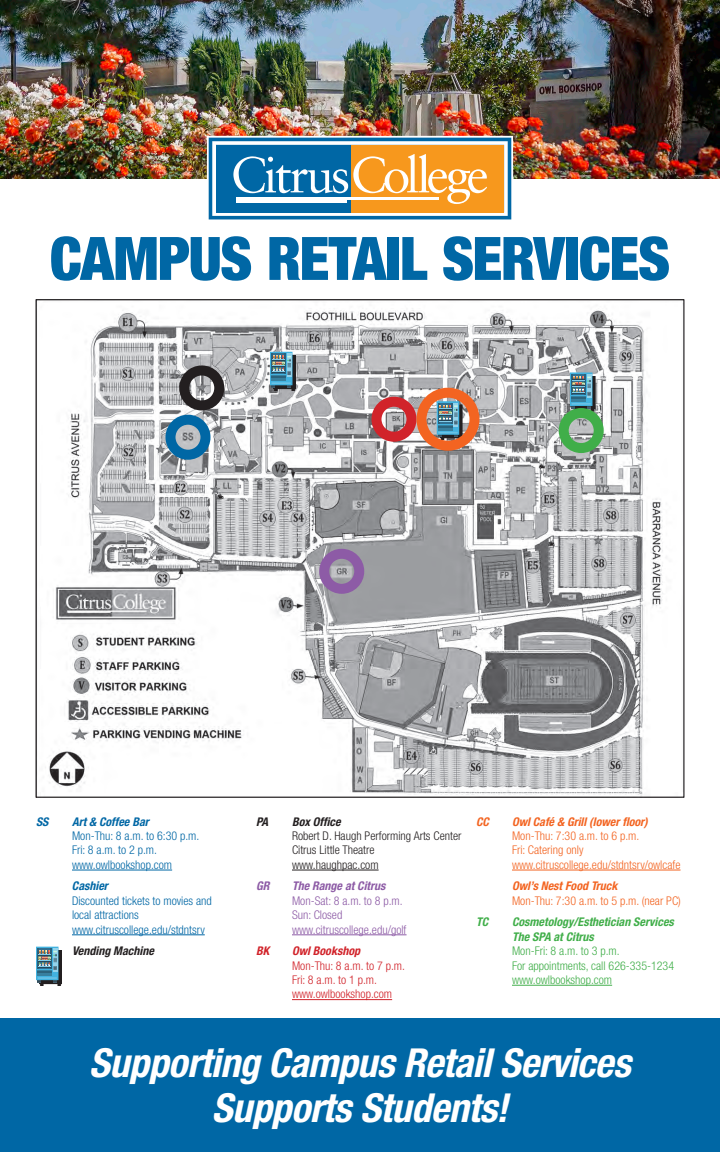
<style>
.page{position:relative;width:720px;height:1152px;background:#fff}
.page>*{position:absolute;margin:0;border:0;box-sizing:border-box;transform-origin:0 0}
.t1{font:900 condensed 60px "Helvetica Neue LT Std";letter-spacing:-.025em;color:#0067a5}
.t2{font:italic 700 condensed 40px/45px "Helvetica Neue LT Std";letter-spacing:-.01em;color:#fff;text-align:center}
.t3{font:300 condensed 12px/14.4px "Helvetica Neue LT Std";color:#0067a5}
.t4{font:300 condensed 12px "Helvetica Neue LT Std";color:#f36421}
.t5{font:300 condensed 12px "Helvetica Neue LT Std";color:#40ae49}
.t6{font:300 condensed 12px "Helvetica Neue LT Std";color:#231f20}
.t7{font:300 condensed 12px "Helvetica Neue LT Std";color:#8d5ba6}
.t8{font:300 condensed 12px "Helvetica Neue LT Std";color:#d1232a}
.t9{font:italic 700 condensed 12px "Helvetica Neue LT Std";color:#40ae49}
.t10{font:italic 700 condensed 12px "Helvetica Neue LT Std";color:#f36421}
.t11{font:italic 700 condensed 12px "Helvetica Neue LT Std";color:#231f20}
.t12{font:italic 700 condensed 12px "Helvetica Neue LT Std";color:#0067a5}
.t13{font:italic 700 condensed 12px "Helvetica Neue LT Std";color:#8d5ba6}
.t14{font:italic 700 condensed 12px "Helvetica Neue LT Std";color:#d1232a}
</style>
<div class="page">
<div style="left:0;top:1018px;width:720px;height:134px;background:#0067a5"></div>
<img style="left:0;top:0;width:720px;height:179px">
<img style="left:45px;top:308px;width:618px;height:488px">
<hr style="left:72px;top:870px;width:100px;height:1px;background:#0067a5">
<hr style="left:72px;top:935px;width:133px;height:1px;background:#0067a5">
<hr style="left:292px;top:870px;width:87px;height:1px;background:#231f20">
<hr style="left:292px;top:935px;width:115px;height:1px;background:#8d5ba6">
<hr style="left:292px;top:999px;width:100px;height:1px;background:#d1232a">
<hr style="left:512px;top:870px;width:169px;height:1px;background:#f36421">
<hr style="left:512px;top:985px;width:100px;height:1px;background:#40ae49">
<div style="left:179px;top:365px;width:45px;height:45px;border:10px solid #231f20;border-radius:50%"></div>
<div style="left:166px;top:415px;width:44px;height:45px;border:10px solid #0067a5;border-radius:50%"></div>
<div style="left:372px;top:397px;width:44px;height:45px;border:10px solid #d1232a;border-radius:50%"></div>
<div style="left:319px;top:549px;width:45px;height:45px;border:10px solid #8d5ba6;border-radius:50%"></div>
<svg style="left:440px;top:404px;width:22px;height:36px"></svg>
<svg style="left:437px;top:401px;width:22px;height:34px"></svg>
<div style="left:438px;top:403px;width:14px;height:20px;background:#2d6887"></div>
<div style="left:440px;top:403px;width:10px;height:20px;background:#317091"></div>
<hr style="left:454px;top:403px;width:4px;height:24px;background:#93d3ec">
<div style="left:438px;top:425px;width:14px;height:5px;background:#37809f"></div>
<hr style="left:438px;top:432px;width:20px;height:2px;background:#69c2e6">
<svg style="left:438px;top:405px;width:20px;height:23px"></svg>
<svg style="left:273px;top:355px;width:23px;height:36px"></svg>
<svg style="left:271px;top:385px;width:4px;height:3px"></svg>
<div style="left:270px;top:352px;width:22px;height:33px;background:#42b2df"></div>
<div style="left:271px;top:353px;width:15px;height:21px;background:#2a617d"></div>
<svg style="left:273px;top:353px;width:11px;height:3px"></svg>
<hr style="left:287px;top:353px;width:4px;height:24px;background:#93d3ec">
<div style="left:271px;top:375px;width:15px;height:6px;background:#37809f"></div>
<hr style="left:271px;top:382px;width:20px;height:2px;background:#69c2e6">
<svg style="left:271px;top:356px;width:20px;height:22px"></svg>
<svg style="left:573px;top:376px;width:23px;height:36px"></svg>
<div style="left:570px;top:372px;width:22px;height:34px;background:#42b2df"></div>
<div style="left:571px;top:374px;width:15px;height:21px;background:#2a617d"></div>
<div style="left:573px;top:374px;width:11px;height:21px;background:#317091"></div>
<hr style="left:587px;top:374px;width:4px;height:24px;background:#93d3ec">
<div style="left:571px;top:396px;width:15px;height:6px;background:#37809f"></div>
<hr style="left:571px;top:403px;width:20px;height:2px;background:#69c2e6">
<svg style="left:571px;top:376px;width:20px;height:23px"></svg>
<div style="left:559px;top:408px;width:45px;height:45px;border:10px solid #40ae49;border-radius:50%"></div>
<div style="left:416px;top:388px;width:64px;height:63px;border:10px solid #f36421;border-radius:50%"></div>
<svg style="left:39px;top:950px;width:23px;height:36px"></svg>
<svg style="left:37px;top:980px;width:4px;height:3px"></svg>
<div style="left:36px;top:947px;width:22px;height:33px;background:#42b2df"></div>
<div style="left:37px;top:948px;width:15px;height:21px;background:#2a617d"></div>
<div style="left:39px;top:948px;width:11px;height:21px;background:#317091"></div>
<hr style="left:53px;top:948px;width:4px;height:24px;background:#93d3ec">
<div style="left:37px;top:970px;width:15px;height:6px;background:#37809f"></div>
<hr style="left:37px;top:977px;width:20px;height:2px;background:#69c2e6">
<svg style="left:37px;top:950px;width:20px;height:23px"></svg>
<svg style="left:207px;top:136px;width:306px;height:84px"></svg>
<hr style="left:236px;top:197px;width:203px;height:3px;background:#fff">
<hr style="left:236px;top:199px;width:111px;height:4px;background:#fff">
<p class="t1" style="left:50px;top:222px;width:622px">CAMPUS RETAIL SERVICES</p>
<p class="t12" style="left:36px;top:814px;width:14px">SS</p>
<p class="t12" style="left:72px;top:814px;width:78px">Art &amp; Coffee Bar</p>
<p class="t3" style="left:72px;top:828px;width:129px">Mon-Thu: 8 a.m. to 6:30 p.m.</p>
<p class="t3" style="left:72px;top:843px;width:86px">Fri: 8 a.m. to 2 p.m.</p>
<p class="t3" style="left:72px;top:857px;width:102px">www.owlbookshop.com</p>
<p class="t12" style="left:72px;top:879px;width:37px">Cashier</p>
<p class="t3" style="left:72px;top:893px;width:141px">Discounted tickets to movies and local attractions</p>
<p class="t3" style="left:72px;top:922px;width:134px">www.citruscollege.edu/stdntsrv</p>
<p class="t11" style="left:72px;top:944px;width:83px">Vending Machine</p>
<p class="t11" style="left:256px;top:814px;width:14px">PA</p>
<p class="t11" style="left:292px;top:814px;width:50px">Box Office</p>
<p class="t6" style="left:292px;top:829px;width:171px">Robert D. Haugh Performing Arts Center</p>
<p class="t6" style="left:292px;top:843px;width:84px">Citrus Little Theatre</p>
<p class="t6" style="left:292px;top:858px;width:88px">www.haughpac.com</p>
<p class="t13" style="left:256px;top:879px;width:15px">GR</p>
<p class="t13" style="left:292px;top:879px;width:95px">The Range at Citrus</p>
<p class="t7" style="left:292px;top:894px;width:112px">Mon-Sat: 8 a.m. to 8 p.m.</p>
<p class="t7" style="left:292px;top:908px;width:52px">Sun: Closed</p>
<p class="t7" style="left:292px;top:923px;width:116px">www.citruscollege.edu/golf</p>
<p class="t14" style="left:256px;top:944px;width:15px">BK</p>
<p class="t14" style="left:292px;top:944px;width:70px">Owl Bookshop</p>
<p class="t8" style="left:292px;top:959px;width:114px">Mon-Thu: 8 a.m. to 7 p.m.</p>
<p class="t8" style="left:292px;top:973px;width:86px">Fri: 8 a.m. to 1 p.m.</p>
<p class="t8" style="left:292px;top:987px;width:102px">www.owlbookshop.com</p>
<p class="t10" style="left:476px;top:814px;width:14px">CC</p>
<p class="t10" style="left:512px;top:814px;width:137px">Owl Café &amp; Grill (lower floor)</p>
<p class="t4" style="left:512px;top:829px;width:129px">Mon-Thu: 7:30 a.m. to 6 p.m.</p>
<p class="t4" style="left:512px;top:843px;width:73px">Fri: Catering only</p>
<p class="t4" style="left:512px;top:858px;width:170px">www.citruscollege.edu/stdntsrv/owlcafe</p>
<p class="t10" style="left:512px;top:879px;width:107px">Owl’s Nest Food Truck</p>
<p class="t4" style="left:512px;top:894px;width:170px">Mon-Thu: 7:30 a.m. to 5 p.m. (near PC)</p>
<p class="t9" style="left:476px;top:915px;width:14px">TC</p>
<p class="t9" style="left:512px;top:915px;width:163px">Cosmetology/Esthetician Services</p>
<p class="t9" style="left:512px;top:929px;width:83px">The SPA at Citrus</p>
<p class="t5" style="left:512px;top:944px;width:109px">Mon-Fri: 8 a.m. to 3 p.m.</p>
<p class="t5" style="left:512px;top:959px;width:164px">For appointments, call 626-335-1234</p>
<p class="t5" style="left:512px;top:973px;width:102px">www.owlbookshop.com</p>
<p class="t2" style="left:89px;top:1041px;width:543px">Supporting Campus Retail Services<br>Supports Students!</p>
</div>
